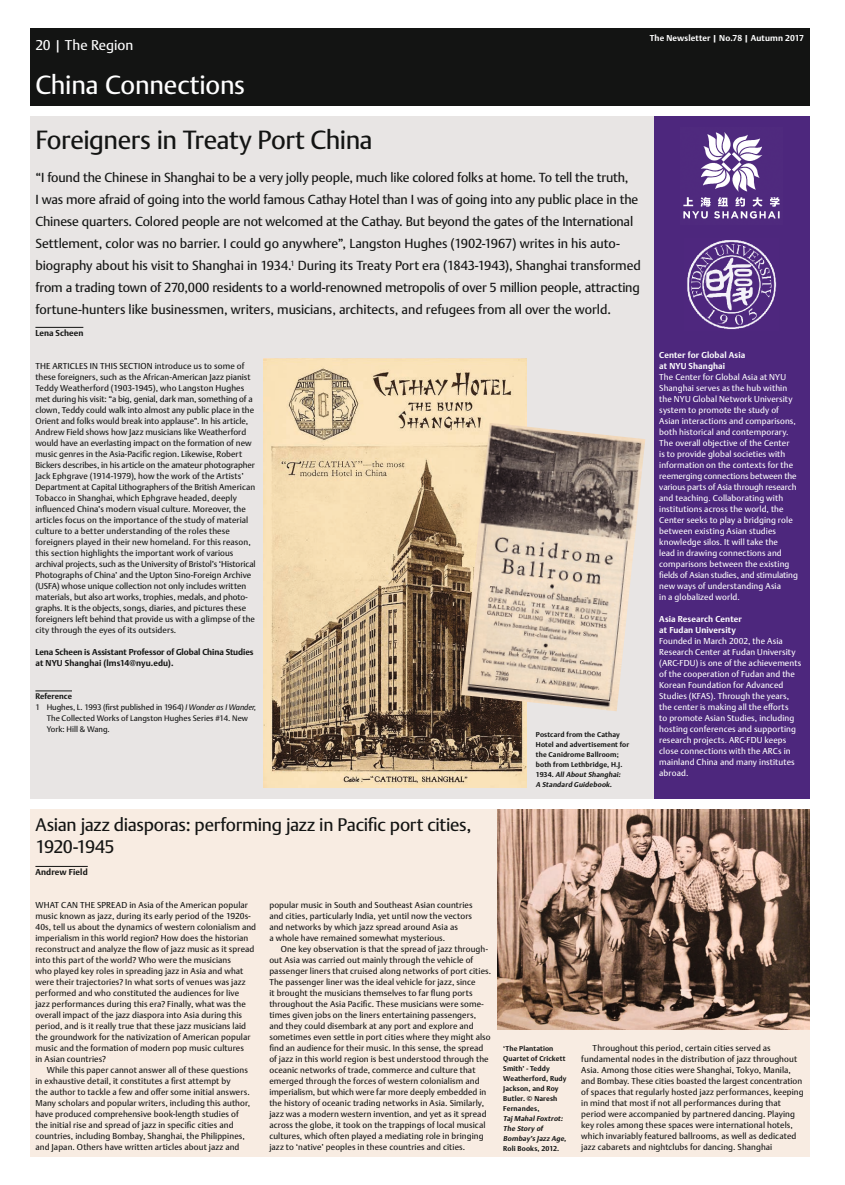
<style>
.page{position:relative;width:845px;height:1185px;background:#fff}
.page>*{position:absolute;margin:0;border:0;box-sizing:border-box;transform-origin:0 0}
.t1{font:26px "DTL Argo TPRO";letter-spacing:-.02em;color:#131413}
.t2{font:26px "DTL Argo TPRO";letter-spacing:-.01em;color:#fff}
.t3{font:18px/22px "DTL Argo TPRO";letter-spacing:-.015em;color:#131413}
.t4{font:14px "DTL Argo TPRO";letter-spacing:-.005em;color:#fff}
.t5{font:13px/22px "DTL Argo TPRO";letter-spacing:-.01em;color:#131413}
.t6{font:8.5px/11px "DTL Argo TPRO";letter-spacing:.01em;color:#131413}
.t7{font:8.5px/11px "DTL Argo TPRO";letter-spacing:.01em;color:#fff}
.t8{font:700 8.5px/11px "DTL Argo TPRO";letter-spacing:-.005em;color:#131413}
.t9{font:700 8.5px/11px "DTL Argo TPRO";letter-spacing:.01em;color:#fff}
.t10{font:8px "DTL Argo TPRO";color:#131413}
.t11{font:700 8px "DTL Argo TPRO";letter-spacing:.005em;color:#131413}
.t12{font:700 7px/10px "DTL Argo TPRO";letter-spacing:.02em;color:#131413}
.t13{font:italic 700 7px/10px "DTL Argo TPRO";color:#131413}
.s1{font-style:italic}
</style>
<div class="page">
<div style="left:30px;top:28px;width:779px;height:77px;background:#131413"></div>
<div style="left:30px;top:116px;width:779px;height:682px;background:#e8e5e4"></div>
<div style="left:30px;top:809px;width:779px;height:348px;background:#f8ece2"></div>
<div style="left:653px;top:116px;width:156px;height:682px;background:#4d277d"></div>
<img style="left:687px;top:240px;width:90px;height:90px">
<img style="left:683px;top:132px;width:97px;height:87px">
<hr style="left:35px;top:327px;width:48px;height:1px;background:#131413">
<hr style="left:35px;top:691px;width:37px;height:1px;background:#131413">
<img style="left:264px;top:358px;width:262px;height:429px">
<img style="left:461px;top:423px;width:184px;height:288px">
<hr style="left:35px;top:866px;width:53px;height:1px;background:#131413">
<img style="left:497px;top:809px;width:312px;height:220px">
<h3 class="t4" style="left:35px;top:37px;width:99px">20 | The Region</h3>
<h1 class="t2" style="left:35px;top:70px;width:211px">China Connections</h1>
<p class="t9" style="left:650px;top:33px;width:155px">The Newsletter | No.78 | Autumn 2017</p>
<h1 class="t1" style="left:35px;top:125px;width:339px">Foreigners in Treaty Port China</h1>
<p class="t5" style="left:35px;top:167px;width:607px">“I found the Chinese in Shanghai to be a very jolly people, much like colored folks at home. To tell the truth,<br>I was more afraid of going into the world famous Cathay Hotel than I was of going into any public place in the Chinese quarters. Colored people are not welcomed at the Cathay. But beyond the gates of the International Settlement, color was no barrier. I could go anywhere”, Langston Hughes (1902-1967) writes in his auto&shy;biography about his visit to Shanghai in 1934.<sup>1</sup> During its Treaty Port era (1843-1943), Shanghai transformed from a trading town of 270,000 residents to a world-renowned metropolis of over 5 million people, attracting fortune-hunters like businessmen, writers, musicians, architects, and refugees from all over the world.</p>
<p class="t8" style="left:35px;top:328px;width:49px">Lena Scheen</p>
<p class="t6" style="left:35px;top:361px;width:222px">THE ARTICLES IN THIS SECTION introduce us to some of these foreigners, such as the African-American Jazz pianist Teddy Weatherford (1903-1945), who Langston Hughes met during his visit: “a big, genial, dark man, something of a clown, Teddy could walk into almost any public place in the Orient and folks would break into applause”. In his article, Andrew Field shows how Jazz musicians like Weatherford would have an everlasting impact on the formation of new music genres in the Asia-Pacific region. Likewise, Robert Bickers describes, in his article on the amateur photographer Jack Ephgrave (1914-1979), how the work of the Artists’ Department at Capital Lithographers of the British American Tobacco in Shanghai, which Ephgrave headed, deeply influenced China’s modern visual culture. Moreover, the articles focus on the importance of the study of material culture to a better understanding of the roles these foreigners played in their new homeland. For this reason, this section highlights the important work of various archival projects, such as the University of Bristol’s ‘Historical Photographs of China’ and the Upton Sino-Foreign Archive (USFA) whose unique collection not only includes written materials, but also art works, trophies, medals, and photo&shy;graphs. It is the objects, songs, diaries, and pictures these foreigners left behind that provide us with a glimpse of the city through the eyes of its outsiders.</p>
<p class="t8" style="left:35px;top:647px;width:220px">Lena Scheen is Assistant Professor of Global China Studies at NYU Shanghai (lms14@nyu.edu).</p>
<p class="t11" style="left:35px;top:692px;width:38px">Reference</p>
<p class="t10" style="left:35px;top:703px;width:222px">1 Hughes, L. 1993 (first published in 1964) <span class="s1">I Wonder as I Wander,</span></p>
<p class="t10" style="left:47px;top:714px;width:203px">The Collected Works of Langston Hughes Series #14. New</p>
<p class="t10" style="left:47px;top:725px;width:65px">York: Hill &amp; Wang.</p>
<p class="t12" style="left:536px;top:730px;width:95px">Postcard from the Cathay<br>Hotel and advertisement for the Canidrome Ballroom; both from Lethbridge, H.J.<br>19 3 4 . <span class="s1">All About Shanghai:<br>A Standard Guidebook.</span></p>
<h2 class="t3" style="left:35px;top:814px;width:437px">Asian jazz diasporas: performing jazz in Pacific port cities,<br>1920-1945</h2>
<p class="t8" style="left:35px;top:867px;width:54px">Andrew Field</p>
<p class="t9" style="left:659px;top:350px;width:87px">Center for Global Asia at NYU Shanghai</p>
<p class="t7" style="left:659px;top:372px;width:140px">The Center for Global Asia at NYU Shanghai serves as the hub within the NYU Global Network University system to promote the study of Asian interactions and comparisons, both historical and contemporary.<br>The overall objective of the Center<br>is to provide global societies with information on the contexts for the reemerging connections between the various parts of Asia through research and teaching. Collaborating with institutions across the world, the Center seeks to play a bridging role between existing Asian studies knowledge silos. It will take the<br>lead in drawing connections and comparisons between the existing fields of Asian studies, and stimulating new ways of understanding Asia<br>in a globalized world.</p>
<p class="t9" style="left:659px;top:614px;width:84px">Asia Research Center at Fudan University</p>
<p class="t7" style="left:659px;top:636px;width:143px">Founded in March 2002, the Asia<br>Research Center at Fudan University (ARC-FDU) is one of the achievements of the cooperation of Fudan and the<br>Korean Foundation for Advanced<br>Studies (KFAS). Through the years, the center is making all the efforts<br>to promote Asian Studies, including hosting conferences and supporting research projects. ARC-FDU keeps close connections with the ARCs in mainland China and many institutes abroad.</p>
<p class="t6" style="left:35px;top:900px;width:222px">WHAT CAN THE SPREAD in Asia of the American popular music known as jazz, during its early period of the 1920s-40s, tell us about the dynamics of western colonialism and imperialism in this world region? How does the historian reconstruct and analyze the flow of jazz music as it spread into this part of the world? Who were the musicians<br>who played key roles in spreading jazz in Asia and what were their trajectories? In what sorts of venues was jazz performed and who constituted the audiences for live<br>jazz performances during this era? Finally, what was the overall impact of the jazz diaspora into Asia during this period, and is it really true that these jazz musicians laid the groundwork for the nativization of American popular music and the formation of modern pop music cultures<br>in Asian countries?</p>
<p class="t6" style="left:35px;top:1065px;width:216px;text-indent:11px">While this paper cannot answer all of these questions in exhaustive detail, it constitutes a first attempt by<br>the author to tackle a few and offer some initial answers.<br>Many scholars and popular writers, including this author, have produced comprehensive book-length studies of the initial rise and spread of jazz in specific cities and countries, including Bombay, Shanghai, the Philippines, and Japan. Others have written articles about jazz and</p>
<p class="t6" style="left:269px;top:900px;width:205px">popular music in South and Southeast Asian countries and cities, particularly India, yet until now the vectors and networks by which jazz spread around Asia as<br>a whole have remained somewhat mysterious.</p>
<p class="t6" style="left:269px;top:944px;width:223px;text-indent:11px">One key observation is that the spread of jazz through&shy;out Asia was carried out mainly through the vehicle of passenger liners that cruised along networks of port cities.<br>The passenger liner was the ideal vehicle for jazz, since<br>it brought the musicians themselves to far flung ports throughout the Asia Pacific. These musicians were some&shy;times given jobs on the liners entertaining passengers, and they could disembark at any port and explore and sometimes even settle in port cities where they might also find an audience for their music. In this sense, the spread of jazz in this world region is best understood through the oceanic networks of trade, commerce and culture that emerged through the forces of western colonialism and imperialism, but which were far more deeply embedded in the history of oceanic trading networks in Asia. Similarly, jazz was a modern western invention, and yet as it spread across the globe, it took on the trappings of local musical cultures, which often played a mediating role in bringing jazz to ‘native’ peoples in these countries and cities.</p>
<p class="t12" style="left:503px;top:1044px;width:65px">‘The Plantation<br>Quartet of Crickett<br>Smith’ - Teddy<br>Weatherford, Rudy<br>Jackson, and Roy<br>Butler. © Naresh<br>Fernandes,</p>
<p class="t13" style="left:503px;top:1114px;width:66px">Taj Mahal Foxtrot:<br>The Story of<br>Bombay ’s Jazz Age,</p>
<p class="t12" style="left:503px;top:1144px;width:57px">Roli Books, 2012.</p>
<p class="t6" style="left:581px;top:1043px;width:224px;text-indent:11px">Throughout this period, certain cities served as fundamental nodes in the distribution of jazz throughout Asia. Among those cities were Shanghai, Tokyo, Manila, and Bombay. These cities boasted the largest concentration of spaces that regularly hosted jazz performances, keeping in mind that most if not all performances during that period were accompanied by partnered dancing. Playing key roles among these spaces were international hotels, which invariably featured ballrooms, as well as dedicated jazz cabarets and nightclubs for dancing. Shanghai</p>
</div>
